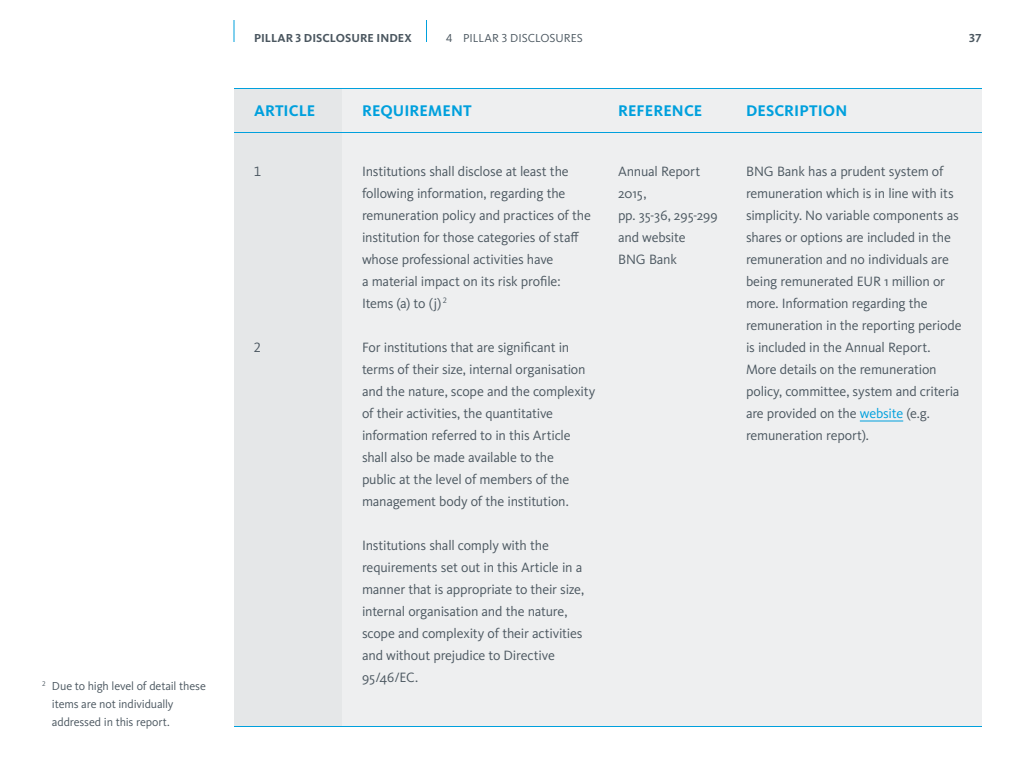
<style>
.page{position:relative;width:1024px;height:768px;background:#fff}
.page>*{position:absolute;margin:0;border:0;box-sizing:border-box;transform-origin:0 0}
.t1{font:700 16px "Kievit OT";letter-spacing:.005em;color:#00a0dd}
.t2{font:14px/22px "Kievit OT";letter-spacing:-.015em;color:#4b5760}
.t3{font:12px/18px "Kievit OT";letter-spacing:-.01em;color:#4b5760}
.t4{font:700 12px "Kievit OT";letter-spacing:.005em;color:#4b5760}
.s1{color:#00a0dd}
</style>
<div class="page">
<svg style="left:234px;top:20px;width:1px;height:22px"></svg>
<svg style="left:426px;top:20px;width:1px;height:22px"></svg>
<div style="left:234px;top:88px;width:108px;height:638px;background:#e5e7e8"></div>
<div style="left:342px;top:88px;width:640px;height:638px;background:#eeeff0"></div>
<hr style="left:234px;top:726px;width:748px;height:1px;background:#00a0dd">
<hr style="left:234px;top:88px;width:748px;height:1px;background:#00a0dd">
<hr style="left:234px;top:132px;width:748px;height:1px;background:#00a0dd">
<hr style="left:860px;top:420px;width:43px;height:2px;background:#00a0dd">
<p class="t3" style="left:52px;top:677px;width:155px;text-indent:-10px"><sup>2</sup> Due to high level of detail these items are not individually addressed in this report.</p>
<p class="t4" style="left:254px;top:31px;width:159px">PILLAR 3 DISCLOSURE INDEX</p>
<p class="t3" style="left:446px;top:29px;width:138px">4 PILLAR 3 DISCLOSURES</p>
<p class="t4" style="left:969px;top:31px;width:15px">37</p>
<p class="t1" style="left:254px;top:101px;width:63px">ARTICLE</p>
<p class="t1" style="left:362px;top:101px;width:111px">REQUIREMENT</p>
<p class="t1" style="left:618px;top:101px;width:86px">REFERENCE</p>
<p class="t1" style="left:746px;top:101px;width:103px">DESCRIPTION</p>
<p class="t2" style="left:254px;top:160px;width:9px">1</p>
<p class="t2" style="left:254px;top:336px;width:9px">2</p>
<p class="t2" style="left:362px;top:161px;width:231px">Institutions shall disclose at least the following information, regarding the remuneration policy and practices of the institution for those categories of staff whose professional activities have<br>a material impact on its risk profile:<br>Items (a) to (j) <sup>2</sup></p>
<p class="t2" style="left:362px;top:337px;width:235px">For institutions that are significant in terms of their size, internal organisation and the nature, scope and the complexity of their activities, the quantitative information referred to in this Article shall also be made available to the<br>public at the level of members of the management body of the institution.</p>
<p class="t2" style="left:362px;top:534px;width:224px">Institutions shall comply with the requirements set out in this Article in a manner that is appropriate to their size, internal organisation and the nature, scope and complexity of their activities and without prejudice to Directive 95/46/EC.</p>
<p class="t2" style="left:618px;top:160px;width:101px">Annual Report<br>2015,<br>pp. 35-36, 295-299 and website<br>BNG Bank</p>
<p class="t2" style="left:746px;top:161px;width:217px">BNG Bank has a prudent system of remuneration which is in line with its simplicity. No variable components as shares or options are included in the remuneration and no individuals are being remunerated EUR 1 million or more. Information regarding the remuneration in the reporting periode is included in the Annual Report.<br>More details on the remuneration policy, committee, system and criteria are provided on the <span class="s1">website</span> (e.g. remuneration report).</p>
</div>
